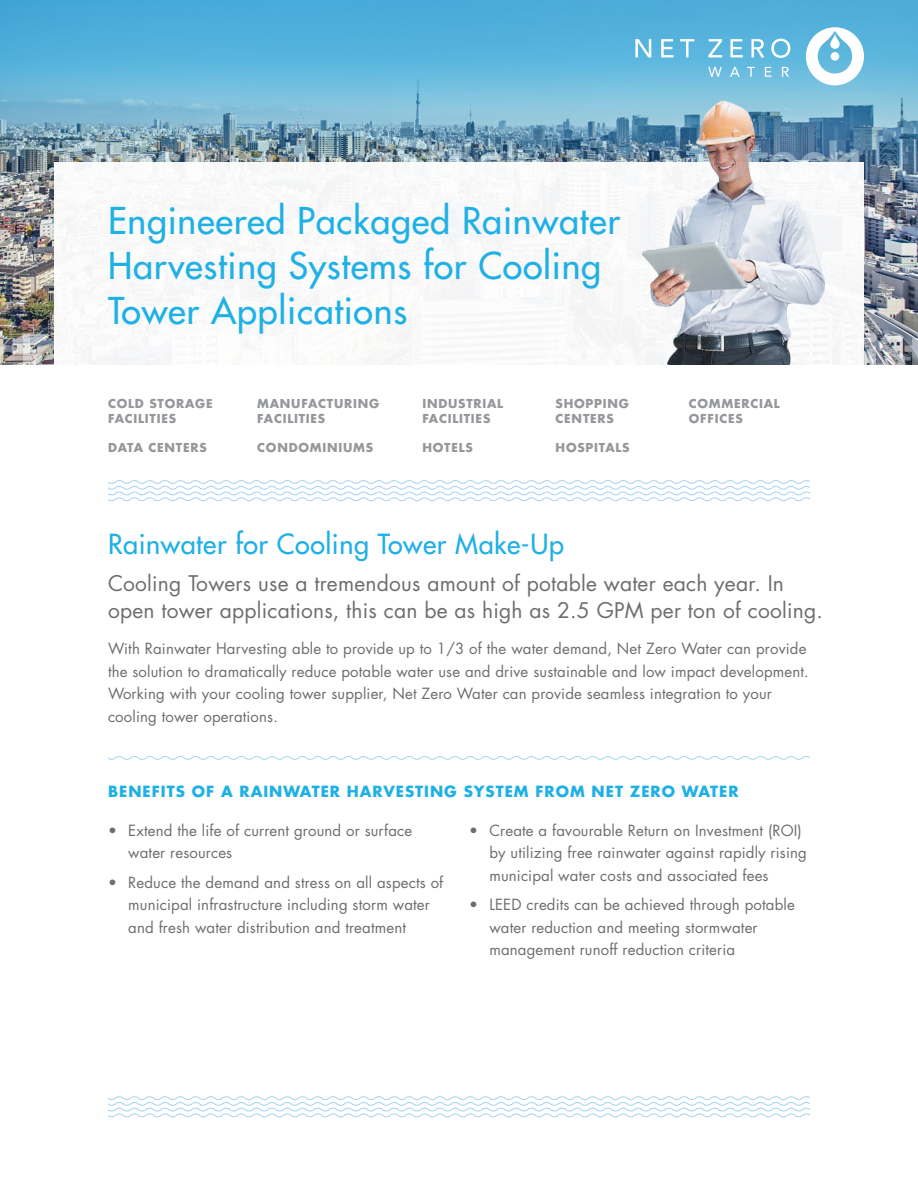
<style>
.page{position:relative;width:918px;height:1188px;background:#fff}
.page>*{position:absolute;margin:0;border:0;box-sizing:border-box;transform-origin:0 0}
.t1{font:36px/45px "Futura";letter-spacing:.02em;color:#1fb0e6}
.t2{font:27px "Futura";letter-spacing:.02em;color:#1fb0e6}
.t3{font:21px/27px "Futura";letter-spacing:.01em;color:#6c6d70}
.t4{font:15px/22.5px "Futura";letter-spacing:.01em;color:#6c6d70}
.t5{font:700 15px "Futura";letter-spacing:.065em;color:#1fb0e6}
.t6{font:700 12px/15px "Futura";letter-spacing:.065em;color:#95979a}
</style>
<div class="page">
<img style="left:0;top:230px;width:918px;height:134px">
<img style="left:0;top:0;width:918px;height:230px">
<div style="left:54px;top:162px;width:810px;height:202px;background:#fff"></div>
<svg style="left:108px;top:480px;width:702px;height:21px"></svg>
<img style="left:639px;top:95px;width:186px;height:269px">
<svg style="left:108px;top:1096px;width:702px;height:21px"></svg>
<svg style="left:108px;top:756px;width:702px;height:4px"></svg>
<svg style="left:708px;top:67px;width:81px;height:10px"></svg>
<svg style="left:635px;top:39px;width:155px;height:19px"></svg>
<svg style="left:806px;top:27px;width:58px;height:58px"></svg>
<p class="t1" style="left:108px;top:198px;width:514px">Engineered Packaged Rainwater<br>Harvesting Systems for Cooling<br>Tower Applications</p>
<p class="t6" style="left:108px;top:396px;width:106px">COLD STORAGE<br>FACILITIES</p>
<p class="t6" style="left:108px;top:439px;width:100px">DATA CENTERS</p>
<p class="t6" style="left:257px;top:396px;width:123px">MANUFACTURING<br>FACILITIES</p>
<p class="t6" style="left:257px;top:439px;width:117px">CONDOMINIUMS</p>
<p class="t6" style="left:422px;top:396px;width:82px">INDUSTRIAL<br>FACILITIES</p>
<p class="t6" style="left:422px;top:439px;width:52px">HOTELS</p>
<p class="t6" style="left:556px;top:396px;width:75px">SHOPPING<br>CENTERS</p>
<p class="t6" style="left:556px;top:439px;width:76px">HOSPITALS</p>
<p class="t6" style="left:689px;top:396px;width:92px">COMMERCIAL<br>OFFICES</p>
<p class="t2" style="left:108px;top:527px;width:458px">Rainwater for Cooling Tower Make-Up</p>
<p class="t3" style="left:108px;top:570px;width:716px">Cooling Towers use a tremendous amount of potable water each year. In open tower applications, this can be as high as 2.5 GPM per ton of cooling.</p>
<p class="t4" style="left:108px;top:637px;width:702px">With Rainwater Harvesting able to provide up to 1/3 of the water demand, Net Zero Water can provide the solution to dramatically reduce potable water use and drive sustainable and low impact development.<br>Working with your cooling tower supplier, Net Zero Water can provide seamless integration to your cooling tower operations.</p>
<p class="t5" style="left:108px;top:780px;width:632px">BENEFITS OF A RAINWATER HARVESTING SYSTEM FROM NET ZERO WATER</p>
<p class="t4" style="left:128px;top:819px;width:286px;text-indent:-20px">• Extend the life of current ground or surface water resources</p>
<p class="t4" style="left:128px;top:871px;width:317px;text-indent:-20px">• Reduce the demand and stress on all aspects of municipal infrastructure including storm water and fresh water distribution and treatment</p>
<p class="t4" style="left:489px;top:819px;width:319px;text-indent:-20px">• Create a favourable Return on Investment (ROI) by utilizing free rainwater against rapidly rising municipal water costs and associated fees</p>
<p class="t4" style="left:489px;top:893px;width:307px;text-indent:-20px">• LEED credits can be achieved through potable water reduction and meeting stormwater management runoff reduction criteria</p>
</div>
